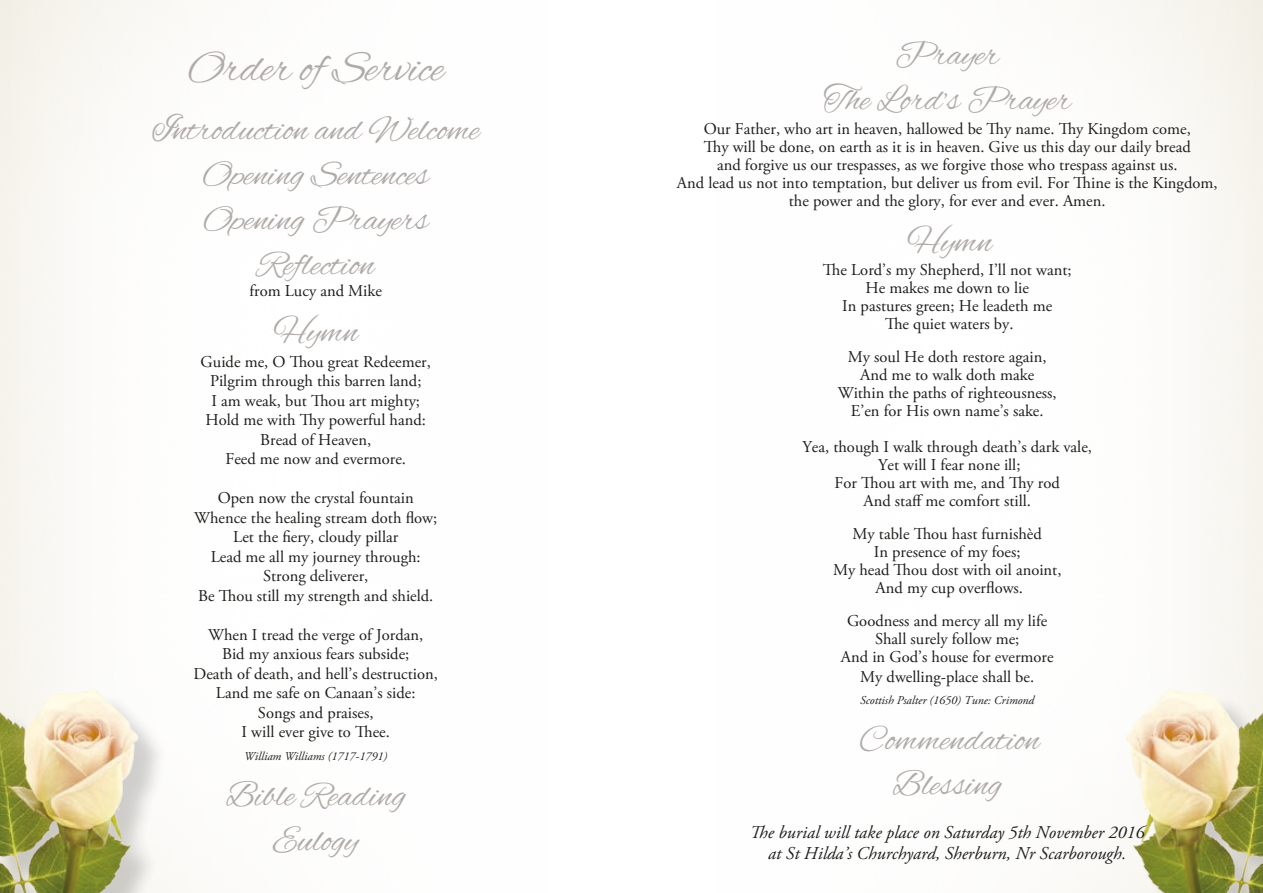
<style>
.page{position:relative;width:1263px;height:893px;background:#fff}
.page>*{position:absolute;margin:0;border:0;box-sizing:border-box;transform-origin:0 0}
.t1{font:45px "Alex Brush";color:#b0aba8}
.t2{font:36px/45px "Alex Brush";color:#b0aba8;text-align:center}
.t3{font:italic 18px/21px "Adobe Garamond Pro";color:#1d1d1b;text-align:center}
.t4{font:16.5px/18px "Adobe Garamond Pro";color:#1d1d1b;text-align:center}
.t5{font:italic 12px "Adobe Garamond Pro";color:#1d1d1b}
</style>
<div class="page">
<div style="left:0;top:0;width:632px;height:893px;background:#dad0b2;opacity:.4"></div>
<div style="left:0;top:693px;width:169px;height:200px;background:#1d1d1b;opacity:.2"></div>
<img style="left:0;top:669px;width:149px;height:224px">
<img style="left:1115px;top:669px;width:148px;height:224px">
<h1 class="t1" style="left:188px;top:43px;width:257px">Order of Service</h1>
<h2 class="t2" style="left:152px;top:109px;width:329px">Introduction and Welcome<br>Opening Sentences<br>Opening Prayers<br>Reflection</h2>
<p class="t4" style="left:249px;top:283px;width:134px">from Lucy and Mike</p>
<h2 class="t2" style="left:273px;top:312px;width:86px">Hymn</h2>
<p class="t4" style="left:201px;top:352px;width:232px;line-height:19.5px">Guide me, O Thou great Redeemer,<br>Pilgrim through this barren land;<br>I am weak, but Thou art mighty;<br>Hold me with Thy powerful hand:<br>Bread of Heaven,<br>Feed me now and evermore.</p>
<p class="t4" style="left:194px;top:489px;width:245px;line-height:19.5px">Open now the crystal fountain<br>Whence the healing stream doth flow;<br>Let the fiery, cloudy pillar<br>Lead me all my journey through:<br>Strong deliverer,<br>Be Thou still my strength and shield.</p>
<p class="t4" style="left:193px;top:625px;width:246px;line-height:19.5px">When I tread the verge of Jordan,<br>Bid my anxious fears subside;<br>Death of death, and hell’s destruction,<br>Land me safe on Canaan’s side:<br>Songs and praises,<br>I will ever give to Thee.</p>
<p class="t5" style="left:244px;top:749px;width:145px">William Williams (1717-1791)</p>
<h2 class="t2" style="left:226px;top:775px;width:181px">Bible Reading<br>Eulogy</h2>
<h2 class="t2" style="left:823px;top:34px;width:249px">Prayer<br>The Lord’s Prayer</h2>
<p class="t4" style="left:677px;top:121px;width:542px">Our Father, who art in heaven, hallowed be Thy name. Thy Kingdom come,<br>Thy will be done, on earth as it is in heaven. Give us this day our daily bread<br>and forgive us our trespasses, as we forgive those who trespass against us.<br>And lead us not into temptation, but deliver us from evil. For Thine is the Kingdom, the power and the glory, for ever and ever. Amen.</p>
<h2 class="t2" style="left:907px;top:222px;width:86px">Hymn</h2>
<p class="t4" style="left:823px;top:262px;width:250px">The Lord’s my Shepherd, I’ll not want;<br>He makes me down to lie<br>In pastures green; He leadeth me<br>The quiet waters by.</p>
<p class="t4" style="left:838px;top:349px;width:220px">My soul He doth restore again,<br>And me to walk doth make<br>Within the paths of righteousness,<br>E’en for His own name’s sake.</p>
<p class="t4" style="left:802px;top:439px;width:291px">Yea, though I walk through death’s dark vale,<br>Yet will I fear none ill;<br>For Thou art with me, and Thy rod<br>And staff me comfort still.</p>
<p class="t4" style="left:833px;top:526px;width:230px">My table Thou hast furnishèd<br>In presence of my foes;<br>My head Thou dost with oil anoint,<br>And my cup overflows.</p>
<p class="t4" style="left:841px;top:613px;width:214px">Goodness and mercy all my life<br>Shall surely follow me;<br>And in God’s house for evermore</p>
<p class="t4" style="left:860px;top:668px;width:175px">My dwelling-place shall be.</p>
<p class="t5" style="left:860px;top:693px;width:176px">Scottish Psalter (1650) Tune: Crimond</p>
<h2 class="t2" style="left:859px;top:720px;width:182px">Commendation<br>Blessing</h2>
<p class="t3" style="left:750px;top:822px;width:396px">The burial will take place on Saturday 5th November 2016 at St Hilda’s Churchyard, Sherburn, Nr Scarborough.</p>
</div>
